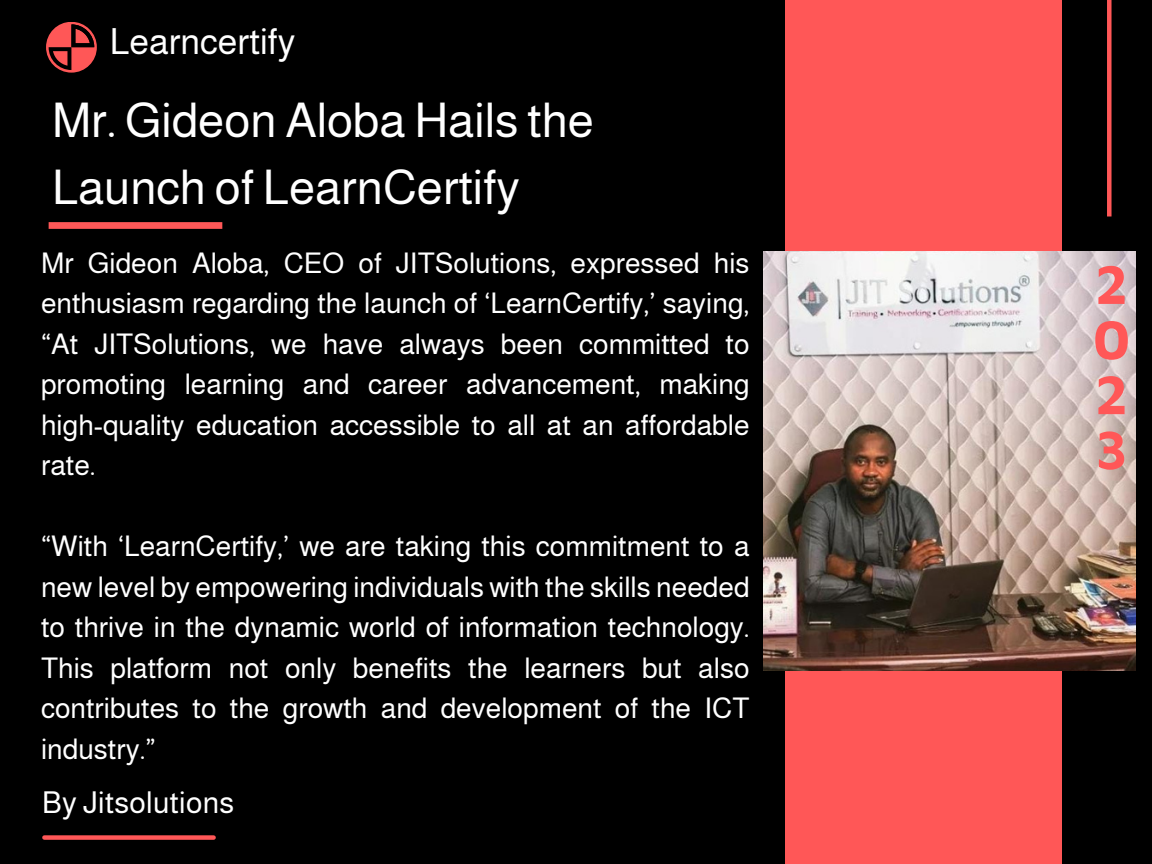
<style>
.page{position:relative;width:1152px;height:864px;background:#000}
.page>*{position:absolute;margin:0;border:0;box-sizing:border-box;transform-origin:0 0}
.t1{font:700 55.95px/55.2px "Maven Pro";color:#ff5757;text-align:justify}
.t2{font:47.85px/66.6px "Almarai";color:#fff}
.t3{font:36px "Almarai";color:#fff}
.t4{font:30.15px "Almarai";letter-spacing:.01em;color:#fff}
.t5{font:28.5px/40.5px "Almarai";color:#fff;text-align:justify}
</style>
<div class="page">
<div style="left:785px;top:0;width:277px;height:864px;background:#ff5757"></div>
<div style="left:49px;top:222px;width:173px;height:7px;background:#ff5757"></div>
<svg style="left:46px;top:22px;width:51px;height:51px"></svg>
<svg style="left:49px;top:24px;width:45px;height:46px"></svg>
<div style="left:44px;top:835px;width:170px;height:5px;background:#ff5757"></div>
<div style="left:1107px;top:0;width:5px;height:216px;background:#ff5757"></div>
<img style="left:763px;top:251px;width:372px;height:420px">
<p class="t3" style="left:110px;top:22px;width:187px">Learncertify</p>
<p class="t2" style="left:52px;top:87px;width:544px">Mr. Gideon Aloba Hails the<br>Launch of LearnCertify</p>
<p class="t5" style="left:41px;top:242px;width:710px">Mr Gideon Aloba, CEO of JITSolutions, expressed his enthusiasm regarding the launch of ‘LearnCertify,’ saying, “At JITSolutions, we have always been committed to promoting learning and career advancement, making high-quality education accessible to all at an affordable rate.</p>
<p class="t5" style="left:41px;top:526px;width:710px">“With ‘LearnCertify,’ we are taking this commitment to a new level by empowering individuals with the skills needed to thrive in the dynamic world of information technology.<br>This platform not only benefits the learners but also contributes to the growth and development of the ICT industry.”</p>
<p class="t4" style="left:42px;top:786px;width:194px">By Jitsolutions</p>
<p class="t1" style="left:1093px;top:255px;width:39px">2<br>0<br>2<br>3</p>
</div>
